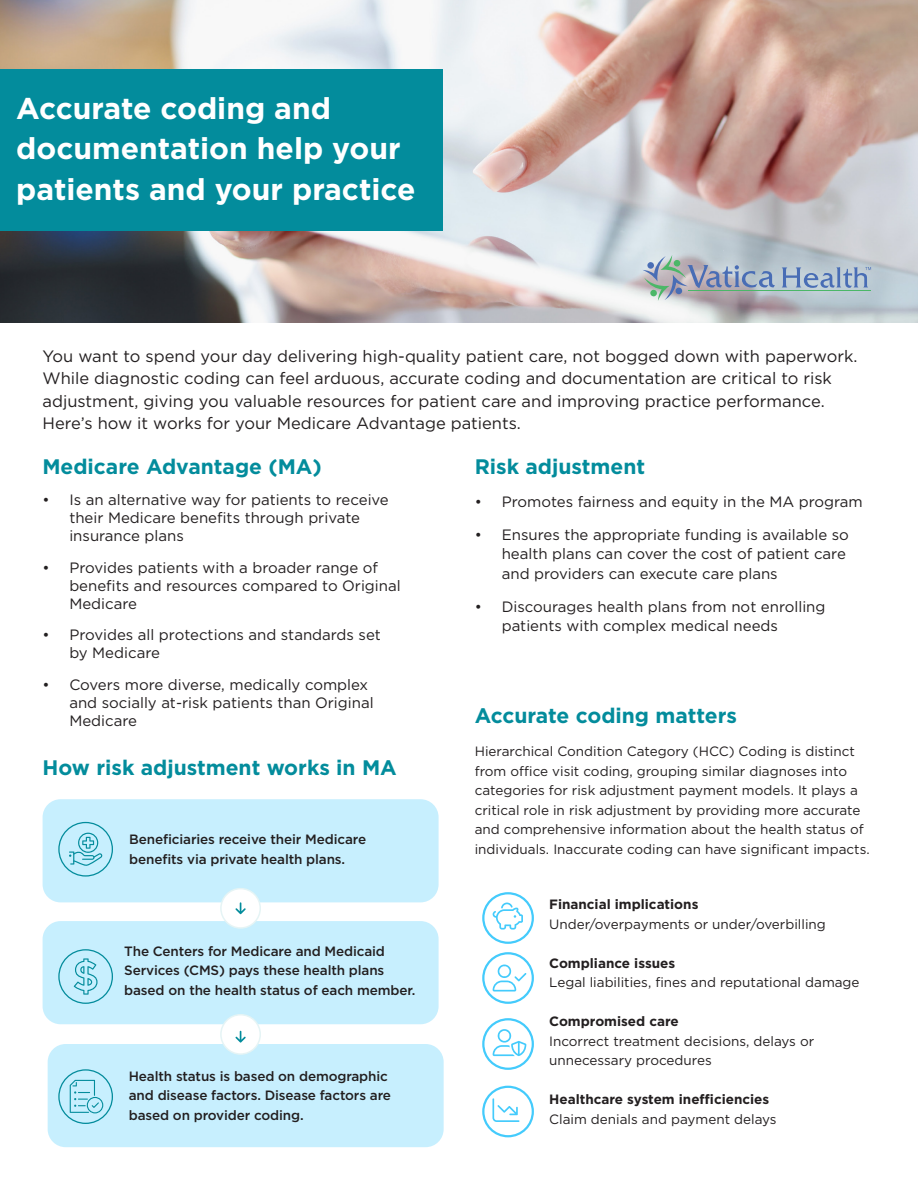
<style>
.page{position:relative;width:918px;height:1188px;background:#fff}
.page>*{position:absolute;margin:0;border:0;box-sizing:border-box;transform-origin:0 0}
.t1{font:700 30px/40.5px "Gotham";color:#fff}
.t2{font:700 21px "Gotham";color:#038c9c}
.t3{font:16.5px/22.5px "Gotham";color:#231f20}
.t4{font:15px/18px "Gotham";color:#231f20}
.t5{font:13.5px/19.5px "Gotham";color:#231f20}
.t6{font:500 13.5px/19.5px "Gotham";letter-spacing:-.01em;color:#231f20}
.t7{font:700 13.5px "Gotham";color:#231f20}
</style>
<div class="page">
<div style="left:43px;top:921px;width:396px;height:103px;background:#c7effe;border-radius:18px"></div>
<div style="left:48px;top:1044px;width:396px;height:103px;background:#c7effe;border-radius:18px"></div>
<div style="left:43px;top:799px;width:396px;height:103px;background:#c7effe;border-radius:18px"></div>
<img style="left:0;top:0;width:918px;height:322px">
<div style="left:0;top:69px;width:443px;height:162px;background:#038c9c"></div>
<svg style="left:58px;top:822px;width:55px;height:55px"></svg>
<svg style="left:58px;top:1069px;width:55px;height:55px"></svg>
<svg style="left:58px;top:949px;width:55px;height:55px"></svg>
<div style="left:482px;top:892px;width:52px;height:52px;border:2px solid #44cbfc;border-radius:50%"></div>
<div style="left:482px;top:952px;width:52px;height:52px;border:2px solid #44cbfc;border-radius:50%"></div>
<div style="left:482px;top:1018px;width:52px;height:52px;border:2px solid #44cbfc;border-radius:50%"></div>
<div style="left:482px;top:1086px;width:52px;height:51px;border:2px solid #44cbfc;border-radius:50%"></div>
<svg style="left:493px;top:903px;width:30px;height:27px"></svg>
<svg style="left:493px;top:965px;width:33px;height:27px"></svg>
<svg style="left:493px;top:1029px;width:33px;height:27px"></svg>
<svg style="left:492px;top:1098px;width:27px;height:24px"></svg>
<div style="left:221px;top:889px;width:39px;height:39px;background:#fff;border-radius:50%"></div>
<div style="left:220px;top:888px;width:41px;height:41px;border:2px solid #e5f4f5;border-radius:50%"></div>
<svg style="left:235px;top:902px;width:11px;height:12px"></svg>
<div style="left:221px;top:1015px;width:39px;height:39px;background:#fff;border-radius:50%"></div>
<div style="left:220px;top:1014px;width:41px;height:41px;border:2px solid #e5f4f5;border-radius:50%"></div>
<svg style="left:235px;top:1031px;width:11px;height:12px"></svg>
<div style="left:628px;top:240px;width:259px;height:76px;background:#fff;opacity:.75"></div>
<hr style="left:689px;top:290px;width:182px;height:1px;background:#4bb768">
<svg style="left:782px;top:267px;width:89px;height:21px"></svg>
<svg style="left:643px;top:255px;width:132px;height:46px"></svg>
<p class="t1" style="left:16px;top:88px;width:401px">Accurate coding and documentation help your patients and your practice</p>
<p class="t3" style="left:43px;top:344px;width:816px">You want to spend your day delivering high-quality patient care, not bogged down with paperwork.<br>While diagnostic coding can feel arduous, accurate coding and documentation are critical to risk adjustment, giving you valuable resources for patient care and improving practice performance.<br>Here’s how it works for your Medicare Advantage patients.</p>
<p class="t2" style="left:42px;top:453px;width:281px">Medicare Advantage (MA)</p>
<p class="t4" style="left:69px;top:491px;width:321px;text-indent:-27px">• Is an alternative way for patients to receive their Medicare benefits through private insurance plans</p>
<p class="t4" style="left:69px;top:558px;width:333px;text-indent:-27px">• Provides patients with a broader range of benefits and resources compared to Original<br>Medicare</p>
<p class="t4" style="left:69px;top:626px;width:313px;text-indent:-27px">• Provides all protections and standards set by Medicare</p>
<p class="t4" style="left:69px;top:675px;width:306px;text-indent:-27px">• Covers more diverse, medically complex and socially at-risk patients than Original<br>Medicare</p>
<p class="t2" style="left:43px;top:753px;width:356px">How risk adjustment works in MA</p>
<p class="t6" style="left:129px;top:830px;width:238px">Beneficiaries receive their Medicare benefits via private health plans.</p>
<p class="t6" style="left:124px;top:941px;width:293px">The Centers for Medicare and Medicaid<br>Services (CMS) pays these health plans based on the health status of each member.</p>
<p class="t6" style="left:129px;top:1066px;width:264px">Health status is based on demographic and disease factors. Disease factors are based on provider coding.</p>
<p class="t2" style="left:475px;top:453px;width:172px">Risk adjustment</p>
<p class="t4" style="left:475px;top:492px;width:390px">• Promotes fairness and equity in the MA program</p>
<p class="t4" style="left:502px;top:525px;width:349px;line-height:19.5px;text-indent:-27px">• Ensures the appropriate funding is available so health plans can cover the cost of patient care and providers can execute care plans</p>
<p class="t4" style="left:502px;top:597px;width:325px;line-height:19.5px;text-indent:-27px">• Discourages health plans from not enrolling patients with complex medical needs</p>
<p class="t2" style="left:475px;top:702px;width:264px">Accurate coding matters</p>
<p class="t5" style="left:475px;top:741px;width:397px">Hierarchical Condition Category (HCC) Coding is distinct from office visit coding, grouping similar diagnoses into categories for risk adjustment payment models. It plays a critical role in risk adjustment by providing more accurate and comprehensive information about the health status of individuals. Inaccurate coding can have significant impacts.</p>
<p class="t7" style="left:549px;top:896px;width:151px">Financial implications</p>
<p class="t5" style="left:549px;top:914px;width:278px">Under/overpayments or under/overbilling</p>
<p class="t7" style="left:549px;top:954px;width:128px">Compliance issues</p>
<p class="t5" style="left:549px;top:973px;width:312px">Legal liabilities, fines and reputational damage</p>
<p class="t7" style="left:549px;top:1013px;width:131px">Compromised care</p>
<p class="t5" style="left:549px;top:1031px;width:267px">Incorrect treatment decisions, delays or unnecessary procedures</p>
<p class="t7" style="left:549px;top:1091px;width:222px">Healthcare system inefficiencies</p>
<p class="t5" style="left:549px;top:1109px;width:229px">Claim denials and payment delays</p>
</div>
